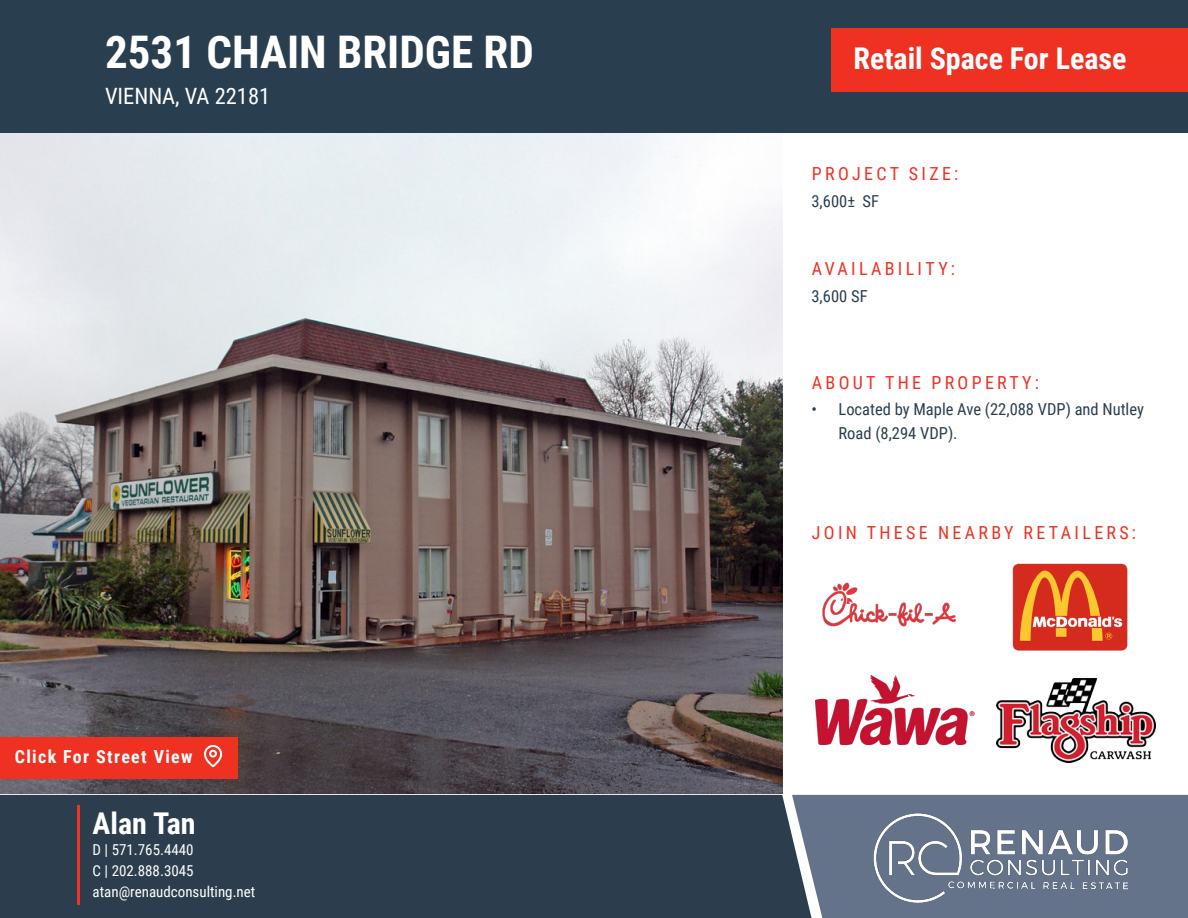
<style>
.page{position:relative;width:1188px;height:918px;background:#fff}
.page>*{position:absolute;margin:0;border:0;box-sizing:border-box;transform-origin:0 0}
.t1{font:700 45px "Roboto Condensed";color:#fff}
.t2{font:700 30px "Roboto Condensed";color:#fff}
.t3{font:22.5px "Roboto Condensed";color:#fff}
.t4{font:18px "Roboto Condensed";letter-spacing:.185em;color:#ef3122}
.t5{font:700 18px "Roboto Condensed";letter-spacing:.075em;color:#fff}
.t6{font:16.5px/24px "Roboto Condensed";color:#293e4f}
.t7{font:15px "Roboto Condensed";color:#fff}
</style>
<div class="page">
<div style="left:0;top:0;width:1188px;height:132px;background:#293e4f"></div>
<div style="left:0;top:795px;width:792px;height:123px;background:#2c3e4d"></div>
<svg style="left:792px;top:795px;width:396px;height:123px;background:#69778d"></svg>
<hr style="left:77px;top:806px;width:3px;height:99px;background:#ef3524">
<div style="left:832px;top:29px;width:356px;height:63px;background:#ef3122"></div>
<img style="left:870px;top:809px;width:266px;height:98px">
<img style="left:0;top:133px;width:782px;height:661px">
<div style="left:0;top:737px;width:238px;height:41px;background:#ef3122"></div>
<svg style="left:204px;top:745px;width:18px;height:22px"></svg>
<img style="left:822px;top:582px;width:134px;height:45px">
<img style="left:1012px;top:563px;width:116px;height:88px">
<img style="left:815px;top:675px;width:160px;height:69px">
<img style="left:996px;top:678px;width:160px;height:84px">
<p class="t1" style="left:105px;top:20px;width:430px">2531 CHAIN BRIDGE RD</p>
<p class="t3" style="left:105px;top:80px;width:167px">VIENNA, VA 22181</p>
<p class="t5" style="left:15px;top:744px;width:179px">Click For Street View</p>
<p class="t2" style="left:93px;top:802px;width:105px">Alan Tan</p>
<p class="t7" style="left:93px;top:839px;width:103px">D | 571.765.4440</p>
<p class="t7" style="left:93px;top:860px;width:103px">C | 202.888.3045</p>
<p class="t7" style="left:93px;top:881px;width:164px">atan@renaudconsulting.net</p>
<p class="t2" style="left:853px;top:37px;width:275px">Retail Space For Lease</p>
<p class="t4" style="left:812px;top:161px;width:148px">PROJECT SIZE:</p>
<p class="t6" style="left:812px;top:189px;width:69px">3,600± SF</p>
<p class="t4" style="left:812px;top:256px;width:145px">AVAILABILITY:</p>
<p class="t6" style="left:812px;top:284px;width:58px">3,600 SF</p>
<p class="t4" style="left:812px;top:370px;width:229px">ABOUT THE PROPERTY:</p>
<p class="t6" style="left:839px;top:397px;width:307px;text-indent:-27px">• Located by Maple Ave (22,088 VDP) and Nutley<br>Road (8,294 VDP).</p>
<p class="t4" style="left:812px;top:520px;width:326px">JOIN THESE NEARBY RETAILERS:</p>
</div>
